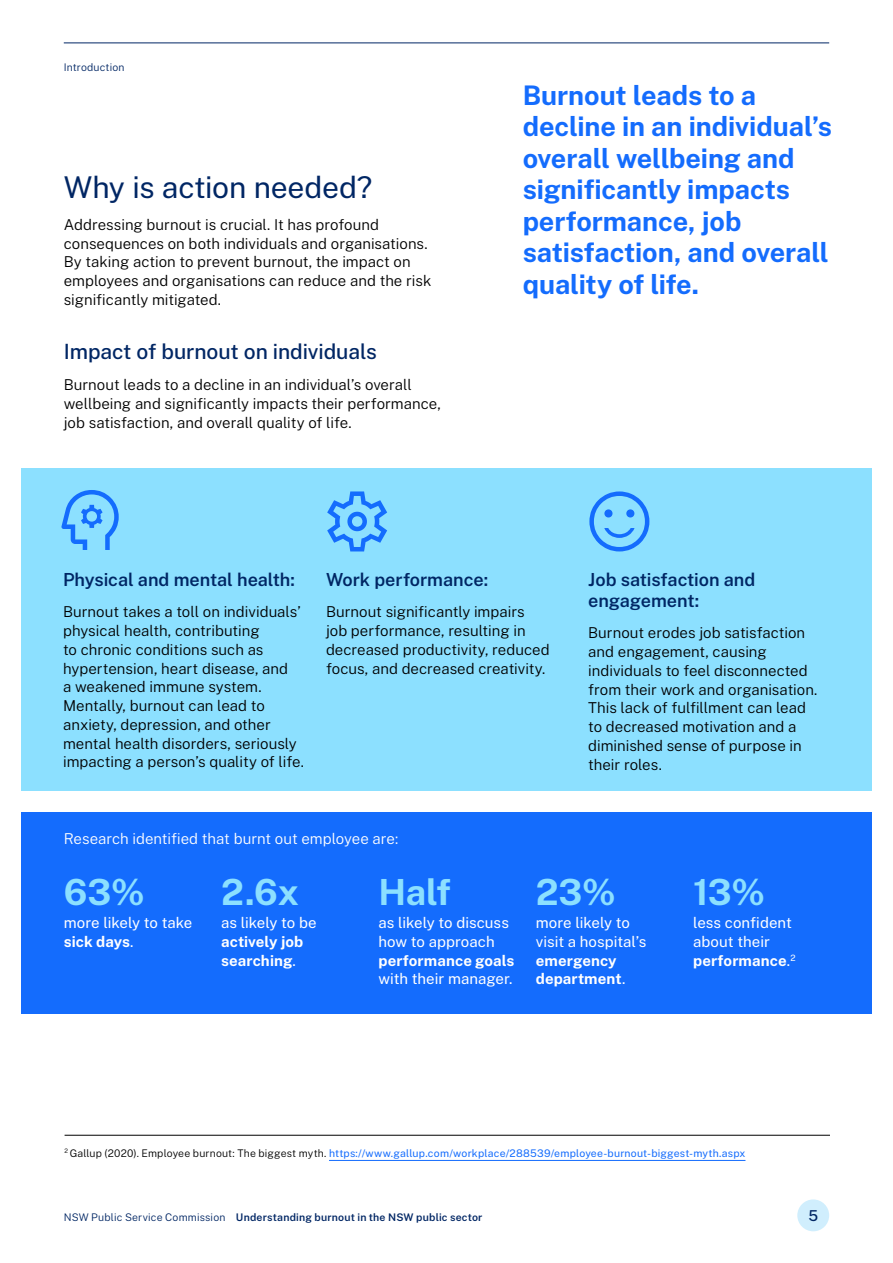
<style>
.page{position:relative;width:893px;height:1263px;background:#fff}
.page>*{position:absolute;margin:0;border:0;box-sizing:border-box;transform-origin:0 0}
._11_Infographics_24pt_Bold{font:700 36px "Public Sans";letter-spacing:-.005em;color:#8ce0ff}
._02_Heading_2_20pt_Regular{font:30px "Public Sans";letter-spacing:-.005em;color:#002664}
.Pull_Quote_18pt_Bold{font:700 27px/31.5px "Public Sans";letter-spacing:-.005em;color:#146cfd}
._03_Heading_3_14pt_Medium{font:500 21px "Public Sans";letter-spacing:-.005em;color:#002664}
._04_Heading_4_12pt_Semi_Bold{font:600 18px/21px "Public Sans";color:#002664}
._07_Body_10pt_Light{font:300 15px/18.8px "Public Sans";color:#000}
.Infographic_Body_12pt_Light{font:15px/18.8px "Public Sans";letter-spacing:.005em;color:#fff}
._07_Body_10pt_Light-2{font:300 15px "Public Sans";color:#fff}
.Infographic_Body_12pt_Light-2{font:700 15px/18.8px "Public Sans";letter-spacing:.005em;color:#fff}
.t1{font:500 15px "Public Sans";color:#002664}
._10_Footnote_Line_7pt_Light{font:10.5px "Public Sans";letter-spacing:.02em;color:#146cfd}
.t2{font:600 10.5px "Public Sans";letter-spacing:.02em;color:#002664}
._09_Folio_Footer_Descriptor_7pt_Regular{font:300 10.5px "Public Sans";letter-spacing:.01em;color:#002664}
.s1{font-weight:700}
.s2{font-weight:400}
.s3{font-weight:300;color:#000}
.s4{font-weight:300}
</style>
<div class="page">
<div style="left:21px;top:812px;width:851px;height:202px;background:#146cfd"></div>
<div style="left:21px;top:468px;width:851px;height:323px;background:#8ce0ff"></div>
<hr style="left:65px;top:1135px;width:765px;height:1px;background:#000">
<hr style="left:329px;top:1160px;width:416px;height:1px;background:#146cfd">
<svg style="left:61px;top:490px;width:58px;height:60px"></svg>
<svg style="left:589px;top:491px;width:60px;height:60px"></svg>
<div style="left:797px;top:1199px;width:32px;height:32px;background:#cbedfd;border-radius:50%"></div>
<hr style="left:64px;top:43px;width:765px;height:1px;background:#002664">
<svg style="left:327px;top:491px;width:60px;height:60px"></svg>
<p class="_09_Folio_Footer_Descriptor_7pt_Regular" style="left:64px;top:60px;width:62px">Introduction</p>
<h2 class="_02_Heading_2_20pt_Regular" style="left:64px;top:166px;width:310px">Why is action needed?</h2>
<p class="_07_Body_10pt_Light" style="left:64px;top:214px;width:369px">Addressing burnout is crucial. It has profound consequences on both individuals and organisations.<br>By taking action to prevent burnout, the impact on employees and organisations can reduce and the risk significantly mitigated.</p>
<h3 class="_03_Heading_3_14pt_Medium" style="left:64px;top:336px;width:315px">Impact of burnout on individuals</h3>
<p class="_07_Body_10pt_Light" style="left:64px;top:375px;width:379px">Burnout leads to a decline in an individual’s overall wellbeing and significantly impacts their performance, job satisfaction, and overall quality of life.</p>
<p class="Pull_Quote_18pt_Bold" style="left:523px;top:77px;width:311px">Burnout leads to a decline in an individual’s overall wellbeing and significantly impacts performance, job satisfaction, and overall quality of life.</p>
<h4 class="_04_Heading_4_12pt_Semi_Bold" style="left:63px;top:568px;width:233px">Physical and mental health:</h4>
<p class="_07_Body_10pt_Light" style="left:63px;top:602px;width:242px">Burnout takes a toll on individuals’ physical health, contributing<br>to chronic conditions such as hypertension, heart disease, and<br>a weakened immune system.<br>Mentally, burnout can lead to anxiety, depression, and other mental health disorders, seriously impacting a person’s quality of life.</p>
<h4 class="_04_Heading_4_12pt_Semi_Bold" style="left:326px;top:568px;width:164px">Work performance:</h4>
<p class="_07_Body_10pt_Light" style="left:326px;top:602px;width:225px">Burnout significantly impairs<br>job performance, resulting in decreased productivity, reduced focus, and decreased creativity.</p>
<p class="_07_Body_10pt_Light-2" style="left:64px;top:828px;width:336px">Research identified that burnt out employee are:</p>
<h4 class="_04_Heading_4_12pt_Semi_Bold" style="left:588px;top:568px;width:169px">Job satisfaction and engagement:</h4>
<p class="_07_Body_10pt_Light" style="left:588px;top:623px;width:231px">Burnout erodes job satisfaction and engagement, causing individuals to feel disconnected from their work and organisation.<br>This lack of fulfillment can lead to decreased motivation and a diminished sense of purpose in their roles.</p>
<p class="_11_Infographics_24pt_Bold" style="left:64px;top:865px;width:83px">63%</p>
<p class="Infographic_Body_12pt_Light" style="left:64px;top:912px;width:130px">more likely to take <span class="s1">sick days</span>.</p>
<p class="_11_Infographics_24pt_Bold" style="left:221px;top:865px;width:79px">2.6x</p>
<p class="Infographic_Body_12pt_Light-2" style="left:221px;top:912px;width:97px"><span class="s2">as likely to be </span>actively job searching<span class="s2">.</span></p>
<p class="_11_Infographics_24pt_Bold" style="left:378px;top:865px;width:74px">Half</p>
<p class="Infographic_Body_12pt_Light" style="left:378px;top:912px;width:138px">as likely to discuss how to approach <span class="s1">performance goals </span>with their manager.</p>
<p class="_11_Infographics_24pt_Bold" style="left:536px;top:865px;width:82px">23%</p>
<p class="Infographic_Body_12pt_Light" style="left:536px;top:912px;width:112px">more likely to visit a hospital’s <span class="s1">emergency department</span>.</p>
<p class="_11_Infographics_24pt_Bold" style="left:693px;top:865px;width:74px">13%</p>
<p class="Infographic_Body_12pt_Light" style="left:693px;top:912px;width:104px">less confident about their <span class="s1">performance</span>.<sup>2</sup></p>
<p class="_10_Footnote_Line_7pt_Light" style="left:65px;top:1145px;width:682px"><sup>2</sup> <span class="s3">Gallup (2020). Employee burnout: The biggest myth.</span> https://www.gallup.com/workplace/288539/employee-burnout-biggest-myth.aspx</p>
<p class="t2" style="left:64px;top:1209px;width:420px"><span class="s4">NSW Public Service Commission</span> Understanding burnout in the NSW public sector</p>
<p class="t1" style="left:808px;top:1204px;width:11px">5</p>
</div>
